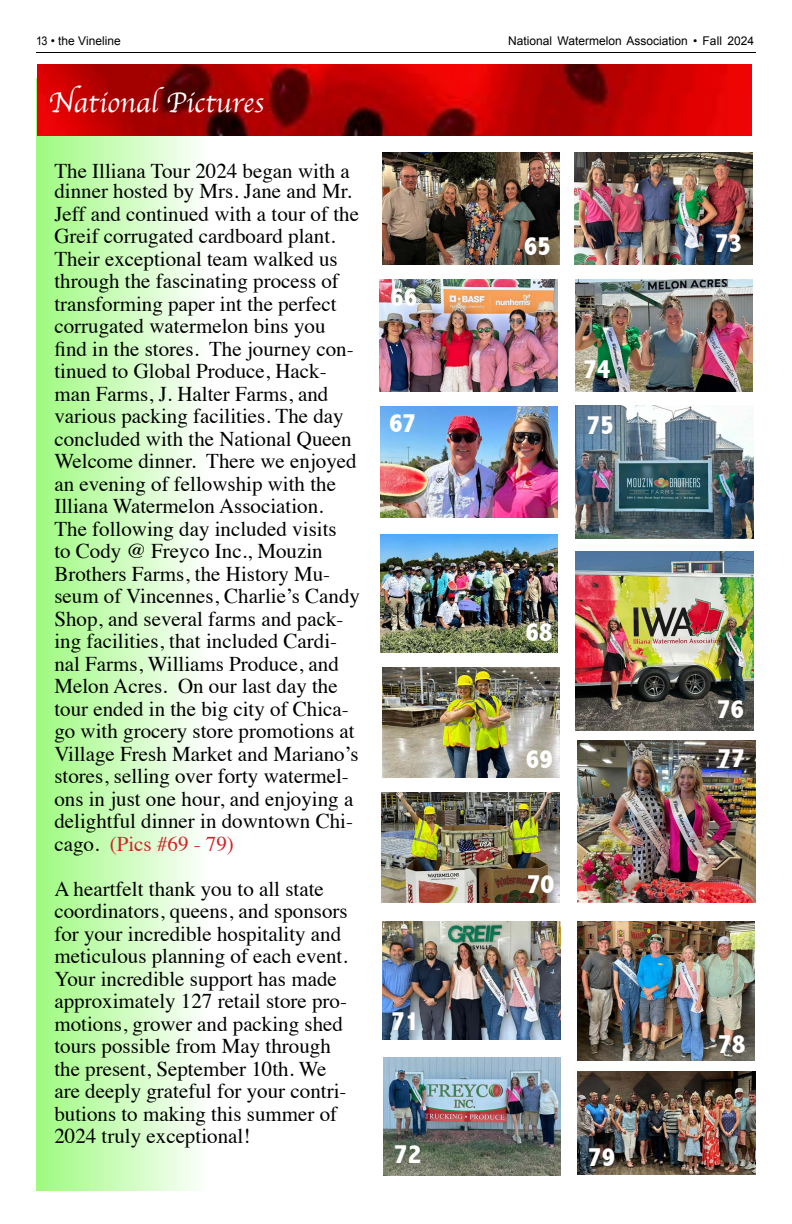
<style>
.page{position:relative;width:792px;height:1224px;background:#fff}
.page>*{position:absolute;margin:0;border:0;box-sizing:border-box;transform-origin:0 0}
.t1{font:29.2px "Apple Chancery";color:#fff}
.t2{font:800 condensed 27px/56.1px "Abadi";letter-spacing:-.01em;color:#fff}
.t3{font:21px/22.5px "Times";color:#000}
.t4{font:12px "Arial";color:#000}
.t5{font:12px "Arial";color:#000;scale:.9 1}
.s1{color:#d2232a}
</style>
<div class="page">
<hr style="left:36px;top:52px;width:720px;height:1px;background:#000">
<img style="left:37px;top:78px;width:161px;height:1112px">
<img style="left:38px;top:64px;width:714px;height:72px">
<img style="left:575px;top:279px;width:177px;height:112px">
<img style="left:380px;top:279px;width:177px;height:112px">
<img style="left:576px;top:552px;width:177px;height:178px">
<img style="left:576px;top:405px;width:177px;height:134px">
<img style="left:381px;top:535px;width:177px;height:118px">
<img style="left:381px;top:407px;width:177px;height:111px">
<img style="left:578px;top:741px;width:177px;height:161px">
<img style="left:382px;top:668px;width:178px;height:109px">
<img style="left:577px;top:921px;width:177px;height:140px">
<img style="left:382px;top:792px;width:177px;height:110px">
<img style="left:578px;top:1071px;width:177px;height:104px">
<img style="left:383px;top:922px;width:177px;height:118px">
<img style="left:384px;top:1058px;width:177px;height:118px">
<img style="left:574px;top:152px;width:178px;height:112px">
<img style="left:382px;top:152px;width:177px;height:112px">
<p class="t5" style="left:36px;top:33px;width:96px">13 • the Vineline</p>
<p class="t4" style="left:508px;top:33px;width:247px">National Watermelon Association • Fall 2024</p>
<h1 class="t1" style="left:48px;top:80px;width:217px">National Pictures</h1>
<p class="t3" style="left:54px;top:160px;width:299px;line-height:20px">The Illiana Tour 2024 began with a dinner hosted by Mrs. Jane and Mr.</p>
<p class="t3" style="left:54px;top:201px;width:307px">Jeff and continued with a tour of the Greif corrugated cardboard plant.<br>Their exceptional team walked us through the fascinating process of transforming paper int the perfect corrugated watermelon bins you find in the stores. The journey con&shy;tinued to Global Produce, Hack&shy;man Farms, J. Halter Farms, and various packing facilities. The day concluded with the National Queen Welcome dinner. There we enjoyed an evening of fellowship with the Illiana Watermelon Association.<br>The following day included visits<br>to Cody @ Freyco Inc., Mouzin Brothers Farms, the History Mu&shy;seum of Vincennes, Charlie’s Candy Shop, and several farms and pack&shy;ing facilities, that included Cardi&shy;nal Farms, Williams Produce, and Melon Acres. On our last day the tour ended in the big city of Chica&shy;go with grocery store promotions at Village Fresh Market and Mariano’s stores, selling over forty watermel&shy;ons in just one hour, and enjoying a delightful dinner in downtown Chi&shy;cago. <span class="s1">(Pics #69 - 79)</span></p>
<p class="t3" style="left:54px;top:876px;width:295px">A heartfelt thank you to all state coordinators, queens, and sponsors for your incredible hospitality and meticulous planning of each event.<br>Your incredible support has made approximately 127 retail store pro&shy;motions, grower and packing shed tours possible from May through the present, September 10th. We are deeply grateful for your contri&shy;butions to making this summer of 2024 truly exceptional!</p>
<p class="t2" style="left:390px;top:269px;width:29px">66</p>
<p class="t2" style="left:389px;top:395px;width:29px">67</p>
<p class="t2" style="left:392px;top:993px;width:29px">71</p>
<p class="t2" style="left:394px;top:1126px;width:29px">72</p>
<p class="t2" style="left:524px;top:218px;width:29px">65</p>
<p class="t2" style="left:583px;top:340px;width:32px">74<br>75</p>
<p class="t2" style="left:525px;top:604px;width:29px">68</p>
<p class="t2" style="left:526px;top:731px;width:29px">69</p>
<p class="t2" style="left:527px;top:856px;width:29px">70</p>
<p class="t2" style="left:588px;top:1129px;width:29px">79</p>
<p class="t2" style="left:715px;top:215px;width:29px">73</p>
<p class="t2" style="left:717px;top:684px;width:30px;line-height:49px">76<br>77</p>
<p class="t2" style="left:718px;top:1016px;width:29px">78</p>
</div>
